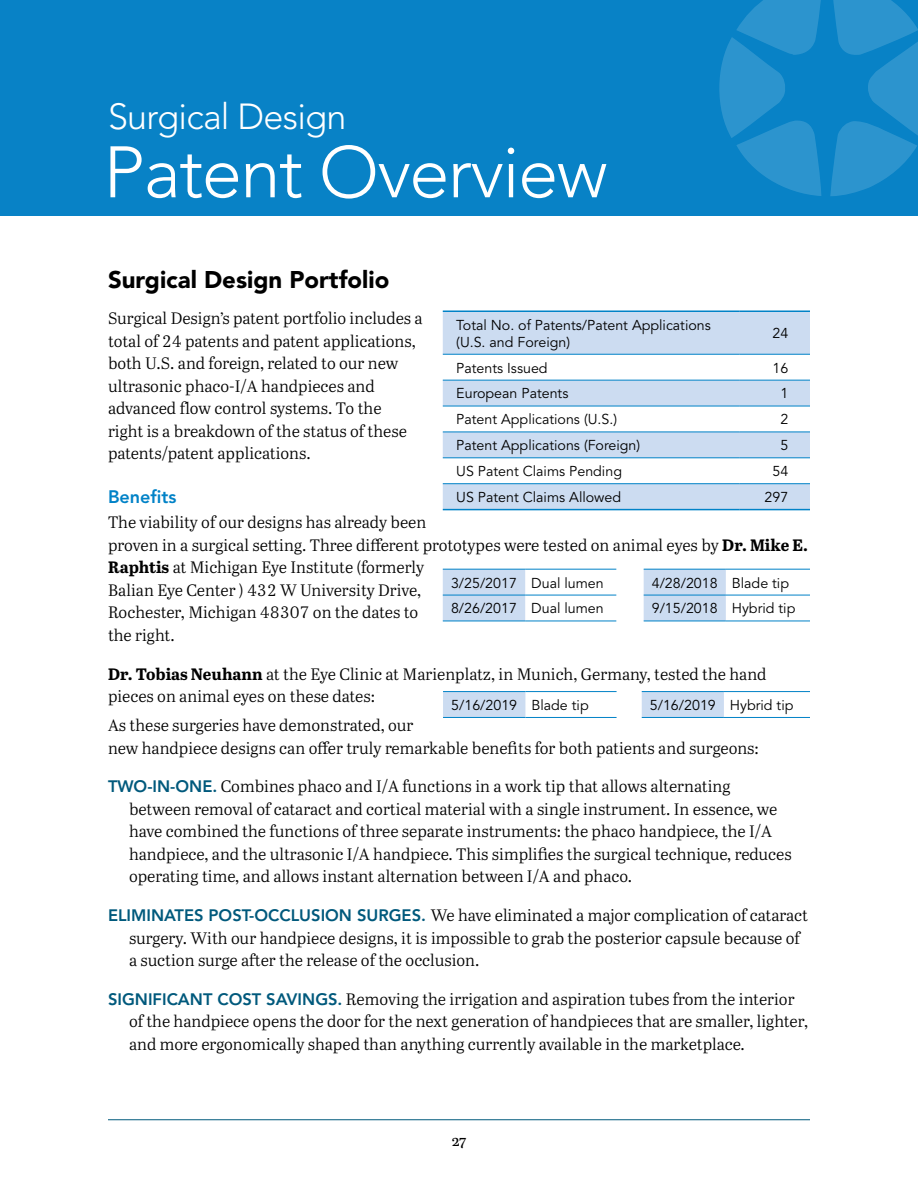
<style>
.page{position:relative;width:918px;height:1188px;background:#fff}
.page>*{position:absolute;margin:0;border:0;box-sizing:border-box;transform-origin:0 0}
.t1{font:300 72px "Avenir LT Pro";letter-spacing:-.02em;color:#fff}
.t2{font:300 36px "Avenir LT Pro";letter-spacing:-.02em;color:#fff}
.t3{font:900 24px "Avenir LT Pro";color:#000}
.t4{font:800 18px "Avenir LT Pro";color:#0082c7}
.t5{font:16.5px/22.5px "Abril Text Lt";color:#000}
.t6{font:15px "Abril Text";color:#000}
.t7{font:14.25px/17.1px "Avenir LT Pro";color:#000}
.s1{font-family:"Abril Text";font-weight:700}
.s2{font-family:"Avenir LT Pro";font-weight:800;color:#00597c}
</style>
<div class="page">
<div style="left:0;top:0;width:918px;height:216px;background:#0882c6"></div>
<hr style="left:108px;top:1119px;width:702px;height:1px;background:#00597c">
<svg style="left:830px;top:0;width:88px;height:196px"></svg>
<svg style="left:719px;top:0;width:103px;height:196px"></svg>
<svg style="left:443px;top:312px;width:367px;height:197px;fill:#ccdcf1"></svg>
<hr style="left:443px;top:354px;width:297px;height:1px;background:#0082c7">
<hr style="left:740px;top:354px;width:70px;height:1px;background:#0082c7">
<hr style="left:443px;top:380px;width:297px;height:1px;background:#0082c7">
<hr style="left:740px;top:380px;width:70px;height:1px;background:#0082c7">
<hr style="left:443px;top:406px;width:297px;height:1px;background:#0082c7">
<hr style="left:740px;top:406px;width:70px;height:1px;background:#0082c7">
<hr style="left:443px;top:432px;width:297px;height:1px;background:#0082c7">
<hr style="left:740px;top:432px;width:70px;height:1px;background:#0082c7">
<hr style="left:443px;top:457px;width:297px;height:1px;background:#0082c7">
<hr style="left:740px;top:457px;width:70px;height:1px;background:#0082c7">
<hr style="left:443px;top:483px;width:297px;height:1px;background:#0082c7">
<hr style="left:740px;top:483px;width:70px;height:1px;background:#0082c7">
<hr style="left:443px;top:509px;width:297px;height:1px;background:#0082c7">
<hr style="left:740px;top:509px;width:70px;height:1px;background:#0082c7">
<hr style="left:443px;top:310px;width:297px;height:2px;background:#0082c7">
<hr style="left:740px;top:310px;width:70px;height:2px;background:#0082c7">
<svg style="left:443px;top:569px;width:283px;height:52px"></svg>
<hr style="left:443px;top:569px;width:82px;height:1px;background:#0082c7">
<hr style="left:525px;top:569px;width:91px;height:1px;background:#0082c7">
<hr style="left:443px;top:595px;width:82px;height:1px;background:#0082c7">
<hr style="left:525px;top:595px;width:91px;height:1px;background:#0082c7">
<hr style="left:443px;top:621px;width:82px;height:1px;background:#0082c7">
<hr style="left:525px;top:621px;width:91px;height:1px;background:#0082c7">
<hr style="left:644px;top:569px;width:82px;height:1px;background:#0082c7">
<hr style="left:726px;top:569px;width:84px;height:1px;background:#0082c7">
<hr style="left:644px;top:595px;width:82px;height:1px;background:#0082c7">
<hr style="left:726px;top:595px;width:84px;height:1px;background:#0082c7">
<hr style="left:644px;top:621px;width:82px;height:1px;background:#0082c7">
<hr style="left:726px;top:621px;width:84px;height:1px;background:#0082c7">
<svg style="left:443px;top:692px;width:281px;height:25px"></svg>
<hr style="left:443px;top:691px;width:82px;height:1px;background:#0082c7">
<hr style="left:525px;top:691px;width:92px;height:1px;background:#0082c7">
<hr style="left:443px;top:717px;width:82px;height:1px;background:#0082c7">
<hr style="left:525px;top:717px;width:92px;height:1px;background:#0082c7">
<hr style="left:642px;top:691px;width:82px;height:1px;background:#0082c7">
<hr style="left:724px;top:691px;width:86px;height:1px;background:#0082c7">
<hr style="left:642px;top:717px;width:82px;height:1px;background:#0082c7">
<hr style="left:724px;top:717px;width:86px;height:1px;background:#0082c7">
<h2 class="t2" style="left:108px;top:96px;width:240px">Surgical Design</h2>
<h1 class="t1" style="left:104px;top:130px;width:506px">Patent Overview</h1>
<h3 class="t3" style="left:108px;top:265px;width:283px">Surgical Design Portfolio</h3>
<p class="t5" style="left:108px;top:306px;width:316px">Surgical Design’s patent portfolio includes a total of 24 patents and patent applications, both U.S. and foreign, related to our new ultrasonic phaco-I/A handpieces and advanced flow control systems. To the<br>right is a breakdown of the status of these patents/patent applications.</p>
<p class="t4" style="left:108px;top:486px;width:70px">Benefits</p>
<p class="t5" style="left:108px;top:511px;width:701px">The viability of our designs has already been<br>proven in a surgical setting. Three different prototypes were tested on animal eyes by <span class="s1">Dr. Mike E.<br>Raphtis</span> at Michigan Eye Institute (formerly<br>Balian Eye Center ) 432 W University Drive,<br>Rochester, Michigan 48307 on the dates to<br>the right.</p>
<p class="t5" style="left:108px;top:662px;width:660px"><span class="s1">Dr. Tobias Neuhann</span> at the Eye Clinic at Marienplatz, in Munich, Germany, tested the hand pieces on animal eyes on these dates:</p>
<p class="t5" style="left:108px;top:713px;width:652px">As these surgeries have demonstrated, our<br>new handpiece designs can offer truly remarkable benefits for both patients and surgeons:</p>
<p class="t5" style="left:129px;top:775px;width:664px;text-indent:-21px"><span class="s2">TWO-IN-ONE.</span> Combines phaco and I/A functions in a work tip that allows alternating between removal of cataract and cortical material with a single instrument. In essence, we have combined the functions of three separate instruments: the phaco handpiece, the I/A handpiece, and the ultrasonic I/A handpiece. This simplifies the surgical technique, reduces operating time, and allows instant alternation between I/A and phaco.</p>
<p class="t5" style="left:129px;top:903px;width:681px;text-indent:-21px"><span class="s2">ELIMINATES POST-OCCLUSION SURGES.</span> We have eliminated a major complication of cataract surgery. With our handpiece designs, it is impossible to grab the posterior capsule because of a suction surge after the release of the occlusion.</p>
<p class="t5" style="left:129px;top:987px;width:681px;text-indent:-21px"><span class="s2">SIGNIFICANT COST SAVINGS.</span> Removing the irrigation and aspiration tubes from the interior of the handpiece opens the door for the next generation of handpieces that are smaller, lighter, and more ergonomically shaped than anything currently available in the marketplace.</p>
<p class="t7" style="left:456px;top:316px;width:256px">Total No. of Patents/Patent Applications (U.S. and Foreign)</p>
<p class="t7" style="left:773px;top:325px;width:17px">24</p>
<p class="t7" style="left:456px;top:359px;width:93px">Patents Issued</p>
<p class="t7" style="left:773px;top:359px;width:17px">16</p>
<p class="t7" style="left:456px;top:385px;width:114px">European Patents</p>
<p class="t7" style="left:780px;top:385px;width:9px">1</p>
<p class="t7" style="left:456px;top:411px;width:162px">Patent Applications (U.S.)</p>
<p class="t7" style="left:780px;top:411px;width:9px">2</p>
<p class="t7" style="left:456px;top:437px;width:185px">Patent Applications (Foreign)</p>
<p class="t7" style="left:780px;top:437px;width:9px">5</p>
<p class="t7" style="left:456px;top:463px;width:167px">US Patent Claims Pending</p>
<p class="t7" style="left:773px;top:463px;width:17px">54</p>
<p class="t7" style="left:456px;top:489px;width:166px">US Patent Claims Allowed</p>
<p class="t7" style="left:765px;top:489px;width:25px">297</p>
<p class="t7" style="left:451px;top:574px;width:154px">3/25/2017 Dual lumen</p>
<p class="t7" style="left:652px;top:574px;width:139px">4/28/2018 Blade tip</p>
<p class="t7" style="left:451px;top:600px;width:154px">8/26/2017 Dual lumen</p>
<p class="t7" style="left:652px;top:600px;width:145px">9/15/2018 Hybrid tip</p>
<p class="t7" style="left:451px;top:697px;width:139px">5/16/2019 Blade tip</p>
<p class="t7" style="left:650px;top:697px;width:145px">5/16/2019 Hybrid tip</p>
<p class="t6" style="left:452px;top:1130px;width:16px">27</p>
</div>
